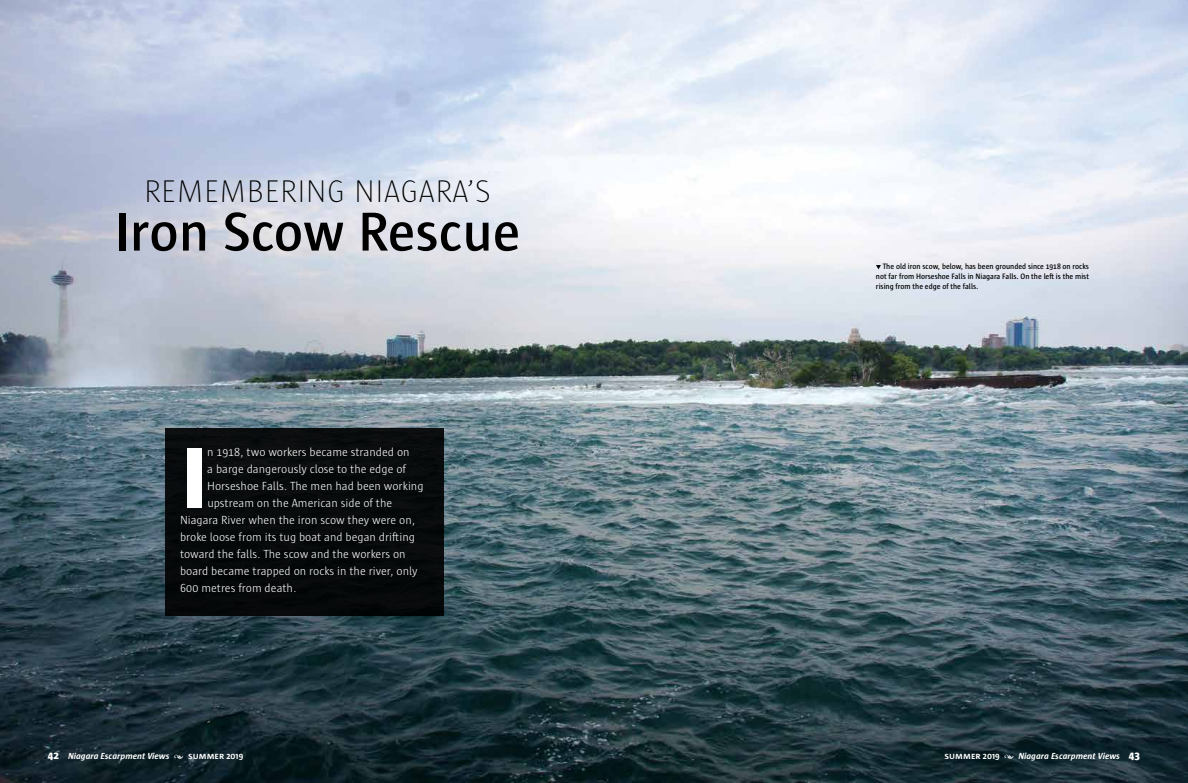
<style>
.page{position:relative;width:1188px;height:783px;background:#fff}
.page>*{position:absolute;margin:0;border:0;box-sizing:border-box;transform-origin:0 0}
.t1{font:800 87.6px "Sun";color:#fff}
.t2{font:600 56px "Sun";color:#000}
.t3{font:200 32px "Sun";letter-spacing:.015em;color:#000}
.t4{font:300 12px "Sun";color:#fff}
.t5{font:italic 700 9px "Sun";color:#fff}
.t6{font:600 8px/9.6px "Sun";color:#000;text-align:justify;scale:.95 1}
.s1{font-weight:800;font-style:normal;font-size:11px}
.s2{font-family:"Minion Pro";font-weight:400;font-style:normal}
.s3{font-style:normal}
</style>
<div class="page">
<img style="left:0;top:0;width:1188px;height:783px">
<div style="left:165px;top:429px;width:279px;height:187px;background:#070a0b"></div>
<svg style="left:876px;top:265px;width:5px;height:4px"></svg>
<h3 class="t3" style="left:144px;top:173px;width:348px">REMEMBERING NIAGARA’S</h3>
<h2 class="t2" style="left:114px;top:201px;width:408px">Iron Scow Rescue</h2>
<h1 class="t1" style="left:181px;top:430px;width:27px">I</h1>
<p class="t4" style="left:207px;top:446px;width:204px">n 1918, two workers became stranded on</p>
<p class="t4" style="left:207px;top:463px;width:200px">a barge dangerously close to the edge of</p>
<p class="t4" style="left:207px;top:480px;width:218px">Horseshoe Falls. The men had been working</p>
<p class="t4" style="left:207px;top:497px;width:186px">upstream on the American side of the</p>
<p class="t4" style="left:180px;top:514px;width:237px">Niagara River when the iron scow they were on,</p>
<p class="t4" style="left:180px;top:531px;width:236px">broke loose from its tug boat and began drifting</p>
<p class="t4" style="left:180px;top:548px;width:227px">toward the falls. The scow and the workers on</p>
<p class="t4" style="left:180px;top:565px;width:239px">board became trapped on rocks in the river, only</p>
<p class="t4" style="left:180px;top:582px;width:118px">600 metres from death.</p>
<p class="t6" style="left:876px;top:262px;width:226px;text-indent:7px">The old iron scow, below, has been grounded since 1918 on rocks not far from Horseshoe Falls in Niagara Falls. On the left is the mist rising from the edge of the falls.</p>
<p class="t5" style="left:48px;top:751px;width:197px"><span class="s1">42</span> Niagara Escarpment Views <span class="s2">•</span> <span class="s3">summer 2019</span></p>
<p class="t5" style="left:945px;top:751px;width:197px"><span class="s3">summer 2019</span> <span class="s2">•</span> Niagara Escarpment Views <span class="s1">43</span></p>
</div>
